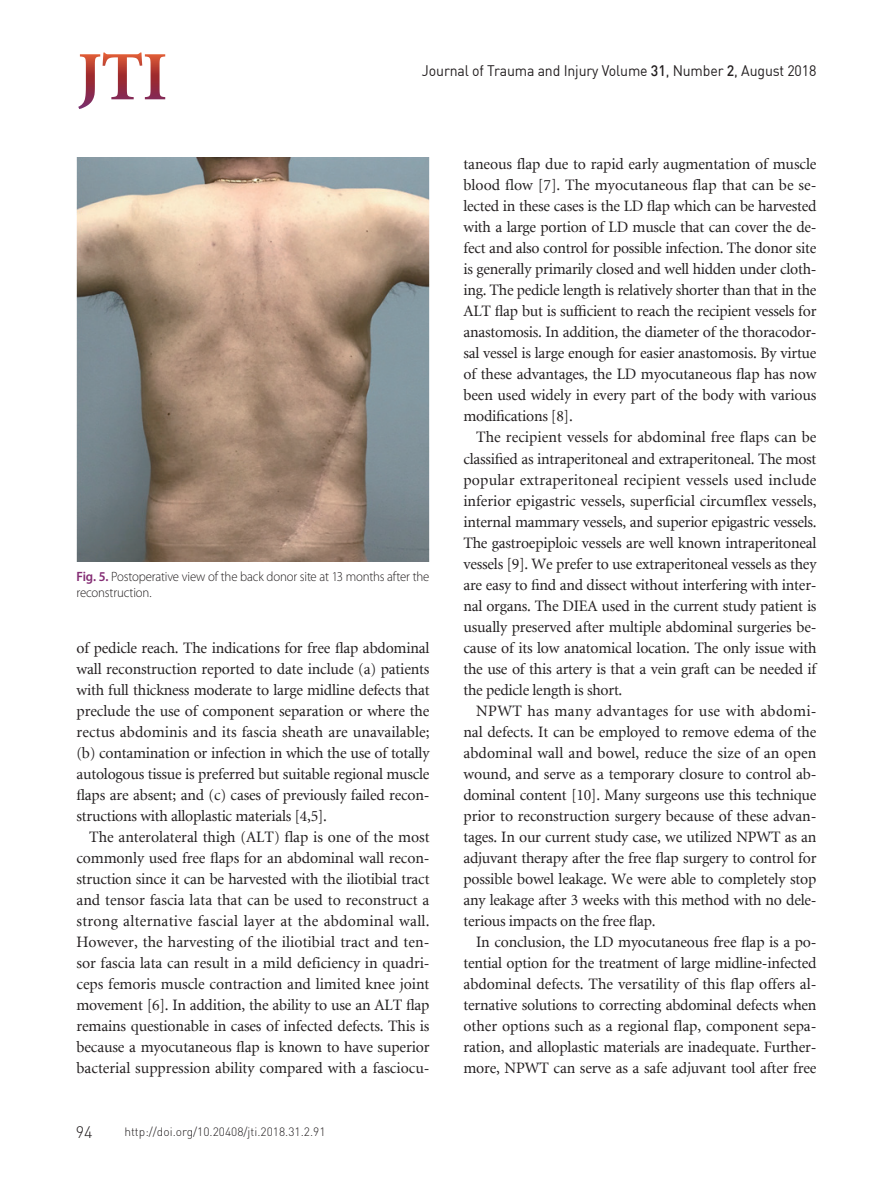
<style>
.page{position:relative;width:893px;height:1191px;background:#fff}
.page>*{position:absolute;margin:0;border:0;box-sizing:border-box;transform-origin:0 0}
.t1{font:300 16.5px "DIN Pro";color:#231f20}
.t2{font:15.75px "Minion LT";letter-spacing:-.01em;color:#231f20}
.t3{font:15.75px "Minion LT";letter-spacing:.01em;color:#231f20}
.t4{font:15.75px "Minion LT";letter-spacing:.015em;color:#231f20}
.t5{font:15.75px "Minion LT";letter-spacing:.02em;color:#231f20}
.t6{font:15px "DIN";letter-spacing:-.01em;color:#231f20;scale:.94 1}
.t7{font:300 13.5px/16.2px "Myriad Pro";letter-spacing:-.01em;color:#231f20;scale:.95 1}
.t8{font:300 12px "DIN Pro";color:#231f20}
.s1{font-weight:500}
.s2{font-weight:600;color:#832b73}
</style>
<div class="page">
<svg style="left:78px;top:53px;width:87px;height:56px"></svg>
<img style="left:77px;top:157px;width:352px;height:404px">
<p class="t6" style="left:422px;top:61px;width:421px">Journal of Trauma and Injury Volume <span class="s1">31</span>, Number <span class="s1">2</span>, August 2018</p>
<p class="t7" style="left:77px;top:569px;width:373px"><span class="s2">Fig. 5.</span> Postoperative view of the back donor site at 13 months after the reconstruction.</p>
<p class="t2" style="left:76px;top:640px;width:354px">of pedicle reach. The indications for free flap abdominal</p>
<p class="t2" style="left:77px;top:661px;width:354px">wall reconstruction reported to date include (a) patients</p>
<p class="t2" style="left:77px;top:682px;width:354px">with full thickness moderate to large midline defects that</p>
<p class="t2" style="left:77px;top:703px;width:354px">preclude the use of component separation or where the</p>
<p class="t2" style="left:76px;top:724px;width:355px">rectus abdominis and its fascia sheath are unavailable;</p>
<p class="t2" style="left:76px;top:745px;width:355px">(b) contamination or infection in which the use of totally</p>
<p class="t2" style="left:76px;top:766px;width:355px">autologous tissue is preferred but suitable regional muscle</p>
<p class="t2" style="left:77px;top:787px;width:355px">flaps are absent; and (c) cases of previously failed recon-</p>
<p class="t2" style="left:76px;top:808px;width:252px">structions with alloplastic materials [4,5].</p>
<p class="t2" style="left:89px;top:829px;width:342px">The anterolateral thigh (ALT) flap is one of the most</p>
<p class="t2" style="left:76px;top:850px;width:355px">commonly used free flaps for an abdominal wall recon-</p>
<p class="t2" style="left:76px;top:871px;width:355px">struction since it can be harvested with the iliotibial tract</p>
<p class="t2" style="left:76px;top:892px;width:354px">and tensor fascia lata that can be used to reconstruct a</p>
<p class="t4" style="left:76px;top:913px;width:355px">strong alternative fascial layer at the abdominal wall.</p>
<p class="t2" style="left:77px;top:934px;width:355px">However, the harvesting of the iliotibial tract and ten-</p>
<p class="t2" style="left:76px;top:955px;width:355px">sor fascia lata can result in a mild deficiency in quadri-</p>
<p class="t2" style="left:76px;top:976px;width:354px">ceps femoris muscle contraction and limited knee joint</p>
<p class="t2" style="left:77px;top:997px;width:355px">movement [6]. In addition, the ability to use an ALT flap</p>
<p class="t2" style="left:76px;top:1018px;width:355px">remains questionable in cases of infected defects. This is</p>
<p class="t2" style="left:77px;top:1039px;width:354px">because a myocutaneous flap is known to have superior</p>
<p class="t2" style="left:77px;top:1060px;width:355px">bacterial suppression ability compared with a fasciocu-</p>
<p class="t1" style="left:76px;top:1120px;width:18px">94</p>
<p class="t8" style="left:124px;top:1123px;width:203px">http://doi.org/10.20408/jti.2018.31.2.91</p>
<p class="t2" style="left:463px;top:157px;width:354px">taneous flap due to rapid early augmentation of muscle</p>
<p class="t2" style="left:463px;top:178px;width:355px">blood flow [7]. The myocutaneous flap that can be se-</p>
<p class="t2" style="left:463px;top:199px;width:354px">lected in these cases is the LD flap which can be harvested</p>
<p class="t2" style="left:463px;top:220px;width:355px">with a large portion of LD muscle that can cover the de-</p>
<p class="t2" style="left:463px;top:241px;width:354px">fect and also control for possible infection. The donor site</p>
<p class="t2" style="left:463px;top:262px;width:355px">is generally primarily closed and well hidden under cloth-</p>
<p class="t2" style="left:463px;top:283px;width:354px">ing. The pedicle length is relatively shorter than that in the</p>
<p class="t2" style="left:463px;top:304px;width:354px">ALT flap but is sufficient to reach the recipient vessels for</p>
<p class="t2" style="left:463px;top:325px;width:355px">anastomosis. In addition, the diameter of the thoracodor-</p>
<p class="t2" style="left:463px;top:346px;width:355px">sal vessel is large enough for easier anastomosis. By virtue</p>
<p class="t2" style="left:463px;top:367px;width:354px">of these advantages, the LD myocutaneous flap has now</p>
<p class="t2" style="left:463px;top:388px;width:354px">been used widely in every part of the body with various</p>
<p class="t2" style="left:463px;top:409px;width:111px">modifications [8].</p>
<p class="t2" style="left:476px;top:430px;width:342px">The recipient vessels for abdominal free flaps can be</p>
<p class="t2" style="left:463px;top:451px;width:355px">classified as intraperitoneal and extraperitoneal. The most</p>
<p class="t3" style="left:463px;top:472px;width:354px">popular extraperitoneal recipient vessels used include</p>
<p class="t2" style="left:463px;top:493px;width:355px">inferior epigastric vessels, superficial circumflex vessels,</p>
<p class="t2" style="left:463px;top:514px;width:355px">internal mammary vessels, and superior epigastric vessels.</p>
<p class="t2" style="left:463px;top:535px;width:355px">The gastroepiploic vessels are well known intraperitoneal</p>
<p class="t2" style="left:463px;top:556px;width:354px">vessels [9]. We prefer to use extraperitoneal vessels as they</p>
<p class="t2" style="left:463px;top:577px;width:355px">are easy to find and dissect without interfering with inter-</p>
<p class="t2" style="left:463px;top:598px;width:355px">nal organs. The DIEA used in the current study patient is</p>
<p class="t2" style="left:463px;top:618px;width:355px">usually preserved after multiple abdominal surgeries be-</p>
<p class="t2" style="left:463px;top:639px;width:354px">cause of its low anatomical location. The only issue with</p>
<p class="t2" style="left:463px;top:660px;width:354px">the use of this artery is that a vein graft can be needed if</p>
<p class="t2" style="left:463px;top:681px;width:160px">the pedicle length is short.</p>
<p class="t5" style="left:476px;top:702px;width:342px">NPWT has many advantages for use with abdomi-</p>
<p class="t2" style="left:463px;top:723px;width:354px">nal defects. It can be employed to remove edema of the</p>
<p class="t2" style="left:463px;top:744px;width:355px">abdominal wall and bowel, reduce the size of an open</p>
<p class="t2" style="left:463px;top:765px;width:355px">wound, and serve as a temporary closure to control ab-</p>
<p class="t2" style="left:463px;top:786px;width:355px">dominal content [10]. Many surgeons use this technique</p>
<p class="t2" style="left:463px;top:807px;width:355px">prior to reconstruction surgery because of these advan-</p>
<p class="t2" style="left:463px;top:828px;width:354px">tages. In our current study case, we utilized NPWT as an</p>
<p class="t2" style="left:463px;top:849px;width:355px">adjuvant therapy after the free flap surgery to control for</p>
<p class="t2" style="left:463px;top:870px;width:354px">possible bowel leakage. We were able to completely stop</p>
<p class="t2" style="left:463px;top:891px;width:355px">any leakage after 3 weeks with this method with no dele-</p>
<p class="t2" style="left:463px;top:912px;width:194px">terious impacts on the free flap.</p>
<p class="t2" style="left:476px;top:933px;width:342px">In conclusion, the LD myocutaneous free flap is a po-</p>
<p class="t2" style="left:463px;top:954px;width:354px">tential option for the treatment of large midline-infected</p>
<p class="t2" style="left:463px;top:975px;width:355px">abdominal defects. The versatility of this flap offers al-</p>
<p class="t2" style="left:463px;top:996px;width:354px">ternative solutions to correcting abdominal defects when</p>
<p class="t2" style="left:463px;top:1017px;width:355px">other options such as a regional flap, component sepa-</p>
<p class="t2" style="left:463px;top:1038px;width:355px">ration, and alloplastic materials are inadequate. Further-</p>
<p class="t2" style="left:463px;top:1059px;width:355px">more, NPWT can serve as a safe adjuvant tool after free</p>
</div>
